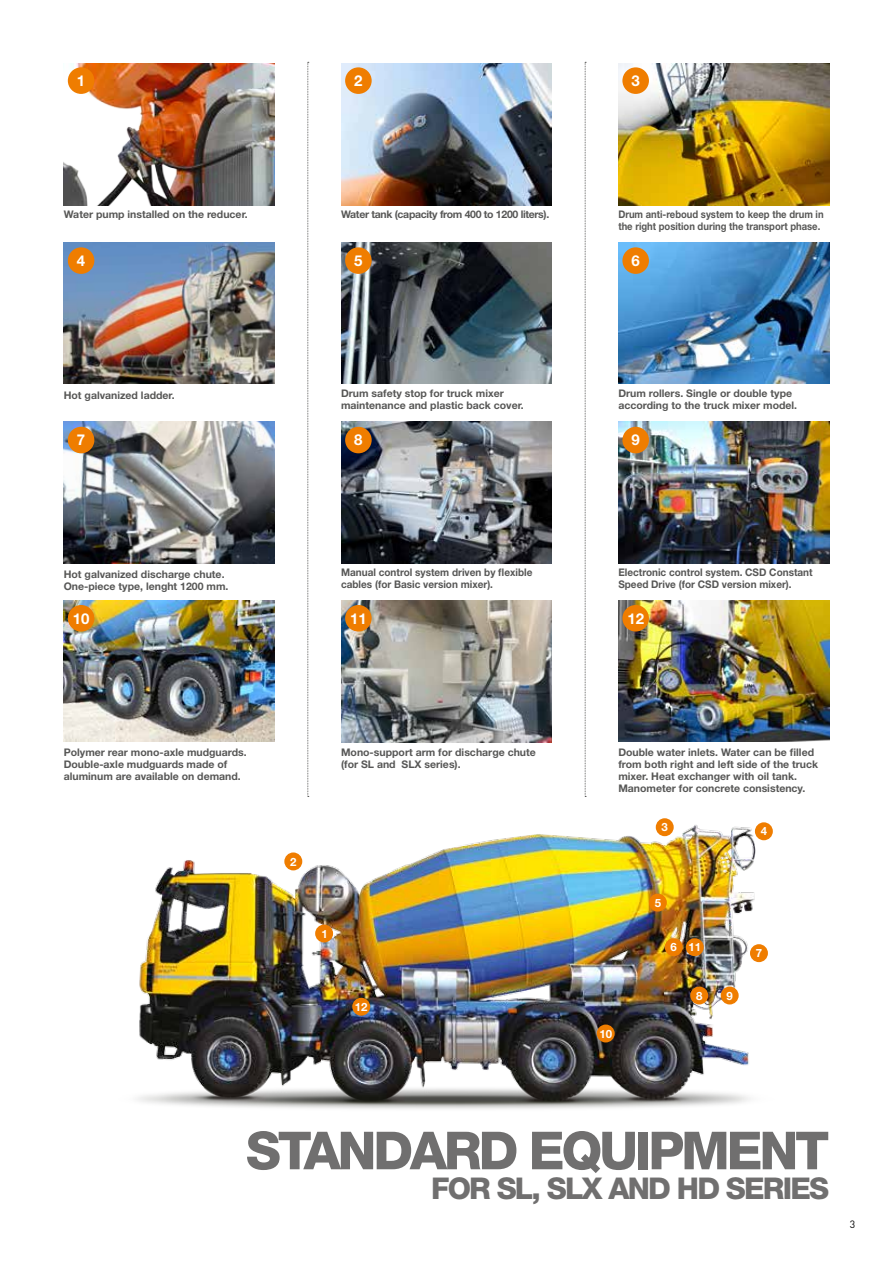
<style>
.page{position:relative;width:893px;height:1263px;background:#fff}
.page>*{position:absolute;margin:0;border:0;box-sizing:border-box;transform-origin:0 0}
.t1{font:800 52.5px "Helvetica Neue LT Std";letter-spacing:-.06em;color:#706f6f}
.t2{font:800 30px "Helvetica Neue LT Std";letter-spacing:-.06em;color:#706f6f}
.t3{font:700 15px "Helvetica Neue LT Pro";color:#fff}
.t4{font:700 11.4px "Helvetica Neue LT Pro";color:#fff}
.t5{font:700 10.5px/12px "Helvetica Neue LT Std";color:#575756}
.t6{font:700 10.5px/12px "Helvetica Neue LT Std";color:#575756;scale:.95 1}
.t7{font:700 10.5px/12px "Helvetica Neue LT Std";color:#575756;scale:.9 1}
.t8{font:700 10.5px "Helvetica Neue LT Std";letter-spacing:-.03em;color:#575756}
.t9{font:10.5px "DIN";color:#000}
</style>
<div class="page">
<img style="left:341px;top:600px;width:211px;height:142px">
<svg style="left:585px;top:62px;width:1px;height:735px"></svg>
<svg style="left:307px;top:62px;width:2px;height:735px"></svg>
<img style="left:64px;top:64px;width:211px;height:141px">
<img style="left:64px;top:242px;width:211px;height:142px">
<img style="left:64px;top:422px;width:211px;height:141px">
<img style="left:341px;top:64px;width:211px;height:141px">
<img style="left:341px;top:242px;width:211px;height:142px">
<img style="left:341px;top:422px;width:211px;height:141px">
<img style="left:618px;top:64px;width:211px;height:141px">
<img style="left:618px;top:242px;width:211px;height:142px">
<img style="left:618px;top:422px;width:211px;height:141px">
<img style="left:618px;top:600px;width:211px;height:141px">
<img style="left:64px;top:600px;width:211px;height:141px">
<div style="left:68px;top:67px;width:26px;height:27px;background:#ef7d00;border-radius:50%"></div>
<div style="left:68px;top:247px;width:26px;height:27px;background:#ef7d00;border-radius:50%"></div>
<div style="left:68px;top:427px;width:26px;height:26px;background:#ef7d00;border-radius:50%"></div>
<div style="left:68px;top:605px;width:26px;height:26px;background:#ef7d00;border-radius:50%"></div>
<div style="left:345px;top:67px;width:27px;height:27px;background:#ef7d00;border-radius:50%"></div>
<div style="left:345px;top:247px;width:27px;height:27px;background:#ef7d00;border-radius:50%"></div>
<div style="left:345px;top:427px;width:27px;height:26px;background:#ef7d00;border-radius:50%"></div>
<div style="left:345px;top:605px;width:27px;height:26px;background:#ef7d00;border-radius:50%"></div>
<div style="left:622px;top:67px;width:27px;height:27px;background:#ef7d00;border-radius:50%"></div>
<div style="left:622px;top:247px;width:27px;height:27px;background:#ef7d00;border-radius:50%"></div>
<div style="left:622px;top:427px;width:27px;height:26px;background:#ef7d00;border-radius:50%"></div>
<div style="left:622px;top:605px;width:27px;height:26px;background:#ef7d00;border-radius:50%"></div>
<img style="left:137px;top:818px;width:636px;height:291px">
<div style="left:284px;top:852px;width:18px;height:18px;background:#ef7d00;border-radius:50%"></div>
<div style="left:656px;top:818px;width:18px;height:18px;background:#ef7d00;border-radius:50%"></div>
<div style="left:755px;top:822px;width:18px;height:18px;background:#ef7d00;border-radius:50%"></div>
<div style="left:315px;top:924px;width:18px;height:18px;background:#ef7d00;border-radius:50%"></div>
<div style="left:649px;top:894px;width:18px;height:17px;background:#ef7d00;border-radius:50%"></div>
<div style="left:665px;top:938px;width:18px;height:18px;background:#ef7d00;border-radius:50%"></div>
<div style="left:750px;top:944px;width:18px;height:18px;background:#ef7d00;border-radius:50%"></div>
<div style="left:690px;top:986px;width:18px;height:18px;background:#ef7d00;border-radius:50%"></div>
<div style="left:721px;top:986px;width:18px;height:18px;background:#ef7d00;border-radius:50%"></div>
<div style="left:597px;top:1024px;width:18px;height:18px;background:#ef7d00;border-radius:50%"></div>
<div style="left:686px;top:938px;width:18px;height:18px;background:#ef7d00;border-radius:50%"></div>
<div style="left:352px;top:998px;width:18px;height:18px;background:#ef7d00;border-radius:50%"></div>
<h3 class="t3" style="left:77px;top:71px;width:10px">1</h3>
<h3 class="t3" style="left:354px;top:71px;width:10px">2</h3>
<h3 class="t3" style="left:631px;top:71px;width:10px">3</h3>
<p class="t5" style="left:64px;top:208px;width:185px">Water pump installed on the reducer.</p>
<p class="t8" style="left:341px;top:208px;width:210px">Water tank (capacity from 400 to 1200 liters).</p>
<p class="t7" style="left:618px;top:208px;width:230px">Drum anti-reboud system to keep the drum in the right position during the transport phase.</p>
<h3 class="t3" style="left:77px;top:251px;width:10px">4</h3>
<h3 class="t3" style="left:354px;top:251px;width:10px">5</h3>
<h3 class="t3" style="left:631px;top:251px;width:10px">6</h3>
<p class="t5" style="left:64px;top:389px;width:112px">Hot galvanized ladder.</p>
<p class="t5" style="left:341px;top:387px;width:184px">Drum safety stop for truck mixer maintenance and plastic back cover.</p>
<p class="t5" style="left:618px;top:387px;width:180px">Drum rollers. Single or double type according to the truck mixer model.</p>
<h3 class="t3" style="left:77px;top:431px;width:10px">7</h3>
<h3 class="t3" style="left:354px;top:431px;width:10px">8</h3>
<h3 class="t3" style="left:631px;top:431px;width:10px">9</h3>
<p class="t5" style="left:64px;top:568px;width:166px">Hot galvanized discharge chute.<br>One-piece type, lenght 1200 mm.</p>
<p class="t6" style="left:341px;top:566px;width:203px">Manual control system driven by flexible cables (for Basic version mixer).</p>
<p class="t6" style="left:618px;top:566px;width:206px">Electronic control system. CSD Constant<br>Speed Drive (for CSD version mixer).</p>
<h3 class="t3" style="left:73px;top:609px;width:18px">10</h3>
<h3 class="t3" style="left:350px;top:609px;width:18px">11</h3>
<h3 class="t3" style="left:627px;top:609px;width:18px">12</h3>
<p class="t5" style="left:64px;top:746px;width:184px">Polymer rear mono-axle mudguards.<br>Double-axle mudguards made of aluminum are available on demand.</p>
<p class="t5" style="left:341px;top:746px;width:196px">Mono-support arm for discharge chute (for SL and SLX series).</p>
<p class="t4" style="left:290px;top:854px;width:8px">2</p>
<p class="t4" style="left:321px;top:926px;width:8px">1</p>
<p class="t4" style="left:355px;top:1000px;width:14px">12</p>
<p class="t5" style="left:618px;top:746px;width:201px">Double water inlets. Water can be filled from both right and left side of the truck mixer. Heat exchanger with oil tank.<br>Manometer for concrete consistency.</p>
<p class="t4" style="left:662px;top:820px;width:8px">3</p>
<p class="t4" style="left:761px;top:824px;width:8px">4</p>
<p class="t4" style="left:599px;top:1026px;width:14px">10</p>
<p class="t4" style="left:655px;top:895px;width:8px">5</p>
<p class="t4" style="left:670px;top:940px;width:8px">6</p>
<p class="t4" style="left:688px;top:940px;width:14px">11</p>
<p class="t4" style="left:696px;top:988px;width:8px">8</p>
<p class="t4" style="left:726px;top:988px;width:8px">9</p>
<p class="t4" style="left:756px;top:946px;width:8px">7</p>
<h1 class="t1" style="left:246px;top:1119px;width:585px">STANDARD EQUIPMENT</h1>
<h2 class="t2" style="left:431px;top:1171px;width:400px">FOR SL, SLX AND HD SERIES</h2>
<p class="t9" style="left:850px;top:1218px;width:7px">3</p>
</div>
